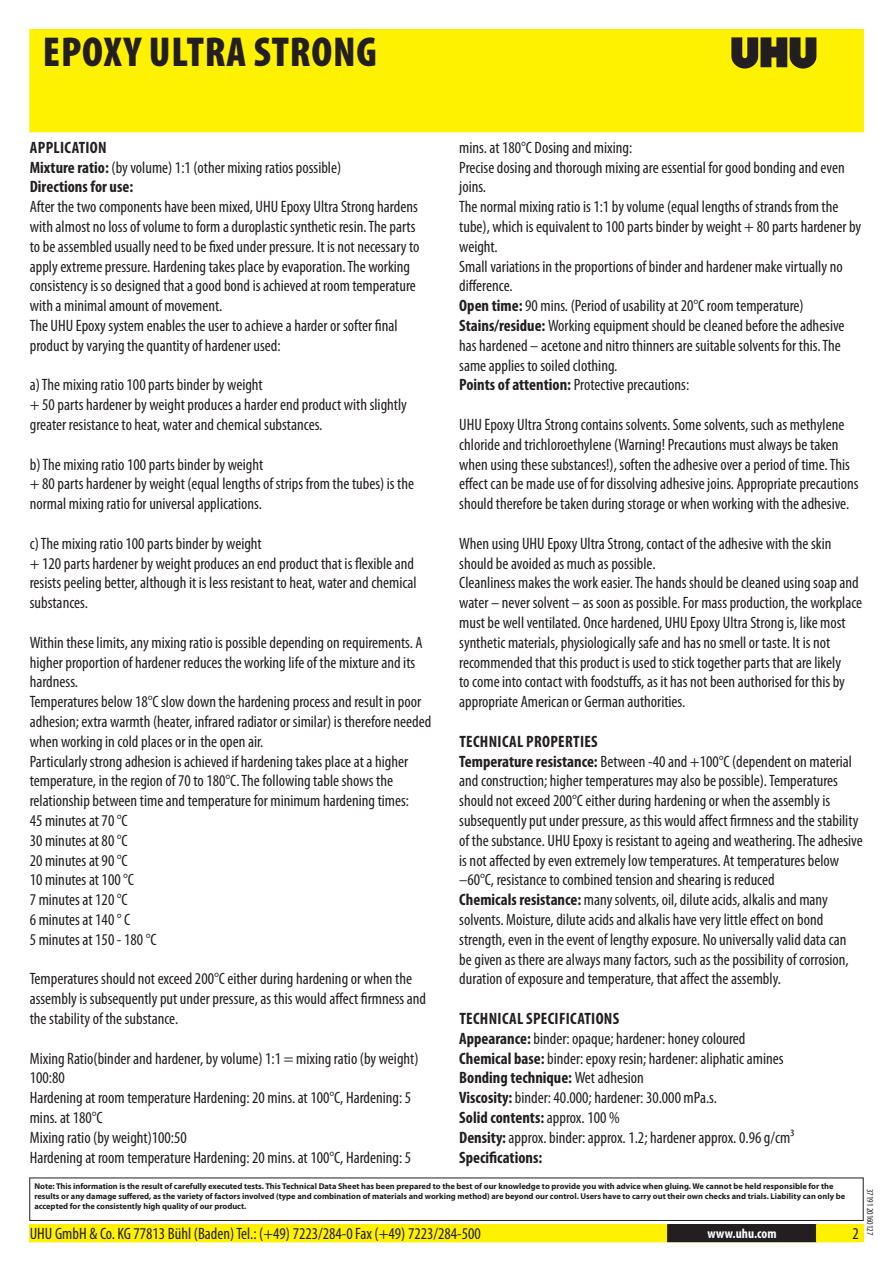
<style>
.page{position:relative;width:893px;height:1263px;background:#fff}
.page>*{position:absolute;margin:0;border:0;box-sizing:border-box;transform-origin:0 0}
.PageHeaderBlack{font:900 condensed 42px "Myriad Pro";letter-spacing:.02em;color:#231f20}
.Regular{font:condensed 16.5px/19.8px "Myriad Pro";color:#231f20}
.Regular-2{font:700 condensed 16.5px "Myriad Pro";letter-spacing:.02em;color:#231f20}
.ContactDataBlack{font:condensed 16.5px "Myriad Pro";color:#231f20}
.Regular-3{font:700 condensed 16.5px "Myriad Pro";color:#231f20}
.URL{font:700 condensed 13.5px "Myriad Pro";color:#fff}
.Revisie{font:condensed 9px "Myriad Pro";color:#231f20}
.Disclaimer{font:700 8.4px/10.1px "Myriad Pro";color:#231f20}
.s1{font-weight:700}
.s2{font-weight:400}
</style>
<div class="page">
<div style="left:30px;top:30px;width:833px;height:102px;background:#fff200"></div>
<svg style="left:731px;top:37px;width:85px;height:32px"></svg>
<div style="left:29px;top:1177px;width:835px;height:44px;border:1px solid #231f20"></div>
<div style="left:30px;top:1225px;width:833px;height:17px;background:#fff200"></div>
<div style="left:29px;top:1224px;width:835px;height:18px;border:1px solid #fff200"></div>
<div style="left:668px;top:1225px;width:148px;height:17px;background:#231f20"></div>
<div style="left:667px;top:1224px;width:150px;height:18px;border:1px solid #231f20"></div>
<p class="PageHeaderBlack" style="left:43px;top:25px;width:336px">EPOXY ULTRA STRONG</p>
<p class="Regular-2" style="left:30px;top:137px;width:78px">Application</p>
<p class="Regular" style="left:30px;top:157px;width:313px"><span class="s1">Mixture ratio:</span> (by volume) 1 :1 (other mixing ratios possible)</p>
<p class="Regular-2" style="left:30px;top:176px;width:105px">Directions for use:</p>
<p class="Regular" style="left:30px;top:197px;width:391px">After the two components have been mixed, UHU Epoxy Ultra Strong hardens with almost no loss of volume to form a duroplastic synthetic resin. The parts to be assembled usually need to be fixed under pressure. It is not necessary to apply extreme pressure. Hardening takes place by evaporation. The working consistency is so designed that a good bond is achieved at room temperature with a minimal amount of movement.<br>The UHU Epoxy system enables the user to achieve a harder or softer final product by varying the quantity of hardener used:</p>
<p class="Regular" style="left:30px;top:375px;width:379px">a) The mixing ratio 1 00 parts binder by weight<br>+ 50 parts hardener by weight produces a harder end product with slightly greater resistance to heat, water and chemical substances.</p>
<p class="Regular" style="left:30px;top:454px;width:386px">b) The mixing ratio 1 00 parts binder by weight<br>+ 80 parts hardener by weight (equal lengths of strips from the tubes) is the normal mixing ratio for universal applications.</p>
<p class="Regular" style="left:30px;top:533px;width:388px">c) The mixing ratio 1 00 parts binder by weight<br>+ 1 20 parts hardener by weight produces an end product that is flexible and resists peeling better, although it is less resistant to heat, water and chemical substances.</p>
<p class="Regular" style="left:30px;top:632px;width:403px">Within these limits, any mixing ratio is possible depending on requirements. A higher proportion of hardener reduces the working life of the mixture and its hardness.<br>Temperatures below 1 8°C slow down the hardening process and result in poor adhesion; extra warmth (heater, infrared radiator or similar) is therefore needed when working in cold places or in the open air.<br>Particularly strong adhesion is achieved if hardening takes place at a higher temperature, in the region of 70 to 1 80°C. The following table shows the relationship between time and temperature for minimum hardening times:<br>45 minutes at 70 °C<br>30 minutes at 80 °C<br>20 minutes at 90 °C<br>1 0 minutes at 1 00 °C<br>7 minutes at 1 20 °C<br>6 minutes at 1 40 ° C<br>5 minutes at 1 50 - 1 80 °C</p>
<p class="Regular" style="left:30px;top:969px;width:398px">Temperatures should not exceed 200°C either during hardening or when the assembly is subsequently put under pressure, as this would affect firmness and the stability of the substance.</p>
<p class="Regular" style="left:30px;top:1048px;width:390px">Mixing Ratio(binder and hardener, by volume) 1 :1 = mixing ratio (by weight)<br>1 00:80<br>Hardening at room temperature Hardening: 20 mins. at 1 00°C, Hardening: 5 mins. at 1 80°C<br>Mixing ratio (by weight)1 00:50<br>Hardening at room temperature Hardening: 20 mins. at 1 00°C, Hardening: 5</p>
<p class="Regular" style="left:459px;top:137px;width:404px">mins. at 1 80°C Dosing and mixing:<br>Precise dosing and thorough mixing are essential for good bonding and even joins.<br>The normal mixing ratio is 1 :1 by volume (equal lengths of strands from the tube), which is equivalent to 1 00 parts binder by weight + 80 parts hardener by weight.<br>Small variations in the proportions of binder and hardener make virtually no difference.</p>
<p class="Regular" style="left:459px;top:296px;width:346px"><span class="s1">Open time:</span> 90 mins. (Period of usability at 20°C room temperature)</p>
<p class="Regular" style="left:459px;top:315px;width:387px"><span class="s1">Stains/residue:</span> Working equipment should be cleaned before the adhesive has hardened – acetone and nitro thinners are suitable solvents for this. The same applies to soiled clothing.</p>
<p class="Regular" style="left:459px;top:375px;width:232px"><span class="s1">Points of attention:</span> Protective precautions:</p>
<p class="Regular" style="left:459px;top:414px;width:401px">UHU Epoxy Ultra Strong contains solvents. Some solvents, such as methylene chloride and trichloroethylene (Warning! Precautions must always be taken when using these substances!), soften the adhesive over a period of time. This effect can be made use of for dissolving adhesive joins. Appropriate precautions should therefore be taken during storage or when working with the adhesive.</p>
<p class="Regular" style="left:459px;top:533px;width:404px">When using UHU Epoxy Ultra Strong, contact of the adhesive with the skin should be avoided as much as possible.<br>Cleanliness makes the work easier. The hands should be cleaned using soap and water – never solvent – as soon as possible. For mass production, the workplace must be well ventilated. Once hardened, UHU Epoxy Ultra Strong is, like most synthetic materials, physiologically safe and has no smell or taste. It is not recommended that this product is used to stick together parts that are likely<br>to come into contact with foodstuffs, as it has not been authorised for this by appropriate American or German authorities.</p>
<p class="Regular-2" style="left:459px;top:731px;width:8px">Tech</p>
<p class="Regular-2" style="left:489px;top:731px;width:103px">nical properties</p>
<p class="Regular" style="left:459px;top:751px;width:405px"><span class="s1">Temperature resistance:</span> Between -40 and +1 00°C (dependent on material and construction; higher temperatures may also be possible). Temperatures should not exceed 200°C either during hardening or when the assembly is subsequently put under pressure, as this would affect firmness and the stability of the substance. UHU Epoxy is resistant to ageing and weathering. The adhesive is not affected by even extremely low temperatures. At temperatures below –60°C, resistance to combined tension and shearing is reduced</p>
<p class="Regular" style="left:459px;top:890px;width:391px"><span class="s1">Chemicals resistance:</span> many solvents, oil, dilute acids, alkalis and many solvents. Moisture, dilute acids and alkalis have very little effect on bond strength, even in the event of lengthy exposure. No universally valid data can be given as there are always many factors, such as the possibility of corrosion, duration of exposure and temperature, that affect the assembly.</p>
<p class="Regular-2" style="left:459px;top:1008px;width:8px">Tech</p>
<p class="Regular-2" style="left:489px;top:1008px;width:131px">nical specifications</p>
<p class="Regular" style="left:459px;top:1028px;width:288px"><span class="s1">Appearance:</span> binder: opaque; hardener: honey coloured</p>
<p class="Regular" style="left:459px;top:1048px;width:326px"><span class="s1">Chemical base:</span> binder: epoxy resin; hardener: aliphatic amines</p>
<p class="Regular-3" style="left:459px;top:1067px;width:186px">Bonding technique: <span class="s2">Wet adhesion</span></p>
<p class="Regular" style="left:459px;top:1088px;width:259px"><span class="s1">Viscosity:</span> binder: 40.000; hardener: 30.000 mPa.s.</p>
<p class="Regular-2" style="left:459px;top:1107px;width:162px">Solid contents: <span class="s2">approx. 1 00 %</span></p>
<p class="Regular" style="left:459px;top:1127px;width:336px"><span class="s1">Density:</span> approx. binder: approx. 1 .2; hardener approx. 0.96 g/cm³</p>
<p class="Regular-2" style="left:459px;top:1147px;width:85px">Specifications:</p>
<p class="Disclaimer" style="left:34px;top:1181px;width:812px">Note: This information is the result of carefully executed tests. This Technical Data Sheet has been prepared to the best of our knowledge to provide you with advice when gluing. We cannot be held responsible for the results or any damage suffered, as the variety of factors involved (type and combination of materials and working method) are beyond our control. Users have to carry out their own checks and trials. Liability can only be accepted for the consistently high quality of our product.</p>
<p class="ContactDataBlack" style="left:30px;top:1224px;width:453px">UHU GmbH &amp; Co. KG 7781 3 Bühl (Baden) Tel.: (+49) 7223/284-0 Fax (+49) 7223/284-500</p>
<p class="URL" style="left:707px;top:1225px;width:71px">www.uhu.com</p>
<p class="Revisie" style="left:875px;top:1189px;width:48px;rotate:90deg">371 91 201 601 27</p>
</div>
